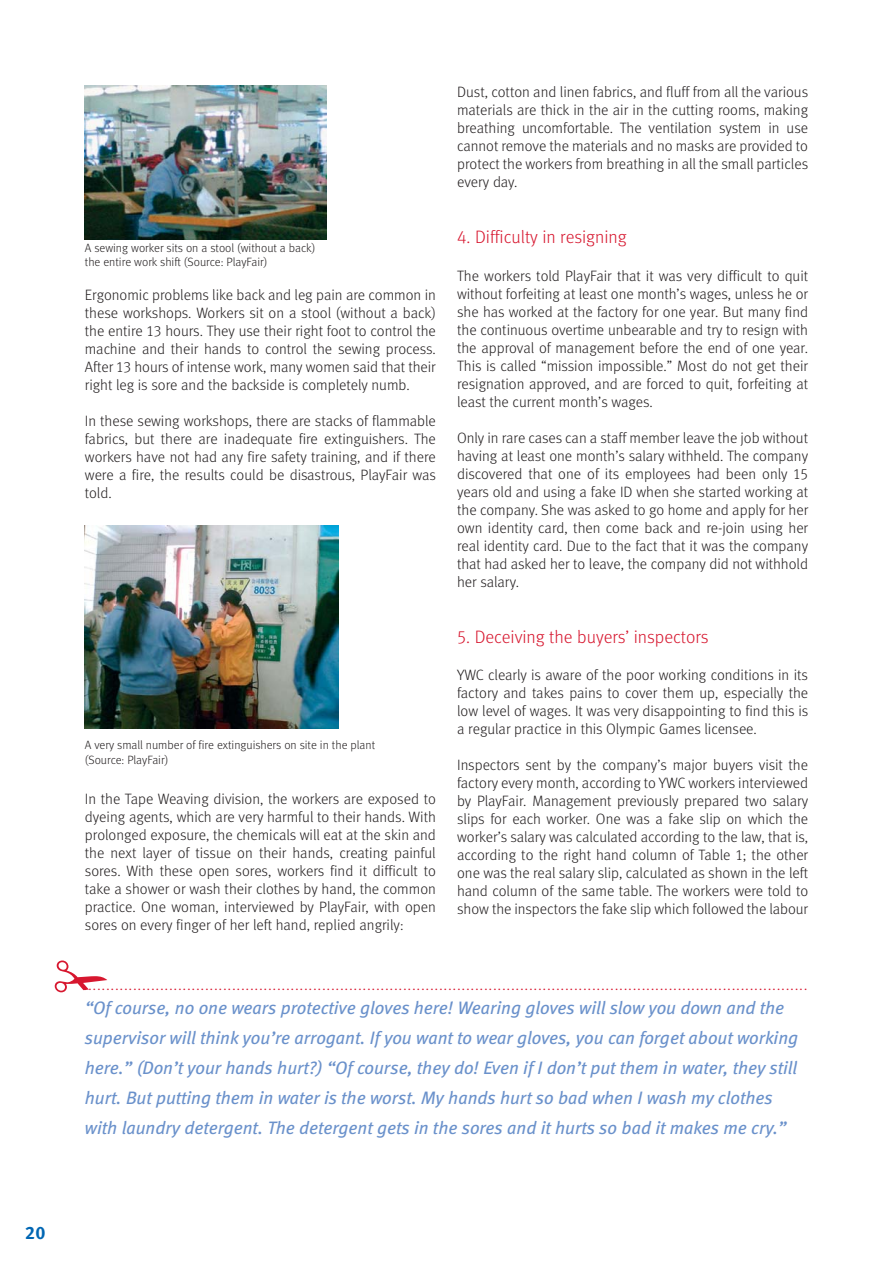
<style>
.page{position:relative;width:893px;height:1263px;background:#fff}
.page>*{position:absolute;margin:0;border:0;box-sizing:border-box;transform-origin:0 0}
.t1{font:italic 18px/30px "Meta Book LF";color:#6a91cb}
.t2{font:18px "Meta Light LF";color:#d7172f}
.t3{font:18px "Meta Bold LF";color:#0066b3}
.t4{font:15px/18px "Meta Light LF";color:#231f20;text-align:justify}
.t5{font:12px/14.4px "Meta Light LF";color:#231f20}
.t6{font:9px "Meta Bold LF";color:#d7172f}
</style>
<div class="page">
<img style="left:85px;top:525px;width:254px;height:203px">
<img style="left:85px;top:85px;width:241px;height:154px">
<p class="t3" style="left:25px;top:1226px;width:22px">20</p>
<p class="t5" style="left:85px;top:242px;width:232px">A sewing worker sits on a stool (without a back) the entire work shift (Source: PlayFair)</p>
<p class="t4" style="left:85px;top:287px;width:352px">Ergonomic problems like back and leg pain are common in these workshops. Workers sit on a stool (without a back) the entire 13 hours. They use their right foot to control the machine and their hands to control the sewing process.<br>After 13 hours of intense work, many women said that their right leg is sore and the backside is completely numb.</p>
<p class="t4" style="left:85px;top:413px;width:352px">In these sewing workshops, there are stacks of flammable fabrics, but there are inadequate fire extinguishers. The workers have not had any fire safety training, and if there were a fire, the results could be disastrous, PlayFair was told.</p>
<p class="t5" style="left:85px;top:739px;width:292px">A very small number of fire extinguishers on site in the plant (Source: PlayFair)</p>
<p class="t4" style="left:85px;top:791px;width:352px">In the Tape Weaving division, the workers are exposed to dyeing agents, which are very harmful to their hands. With prolonged exposure, the chemicals will eat at the skin and the next layer of tissue on their hands, creating painful sores. With these open sores, workers find it difficult to take a shower or wash their clothes by hand, the common practice. One woman, interviewed by PlayFair, with open sores on every finger of her left hand, replied angrily:</p>
<p class="t4" style="left:457px;top:84px;width:352px">Dust, cotton and linen fabrics, and fluff from all the various materials are thick in the air in the cutting rooms, making breathing uncomfortable. The ventilation system in use cannot remove the materials and no masks are provided to protect the workers from breathing in all the small particles every day.</p>
<p class="t2" style="left:457px;top:231px;width:171px">4. Difficulty in resigning</p>
<p class="t4" style="left:457px;top:268px;width:352px">The workers told PlayFair that it was very difficult to quit without forfeiting at least one month’s wages, unless he or she has worked at the factory for one year. But many find the continuous overtime unbearable and try to resign with the approval of management before the end of one year.<br>This is called “mission impossible.” Most do not get their resignation approved, and are forced to quit, forfeiting at least the current month’s wages.</p>
<p class="t4" style="left:457px;top:430px;width:352px">Only in rare cases can a staff member leave the job without having at least one month’s salary withheld. The company discovered that one of its employees had been only 15 years old and using a fake ID when she started working at the company. She was asked to go home and apply for her own identity card, then come back and re-join using her real identity card. Due to the fact that it was the company that had asked her to leave, the company did not withhold her salary.</p>
<p class="t2" style="left:457px;top:630px;width:253px">5. Deceiving the buyers’ inspectors</p>
<p class="t4" style="left:457px;top:668px;width:352px">YWC clearly is aware of the poor working conditions in its factory and takes pains to cover them up, especially the low level of wages. It was very disappointing to find this is a regular practice in this Olympic Games licensee.</p>
<p class="t4" style="left:457px;top:758px;width:352px">Inspectors sent by the company’s major buyers visit the factory every month, according to YWC workers interviewed by PlayFair. Management previously prepared two salary slips for each worker. One was a fake slip on which the worker’s salary was calculated according to the law, that is, according to the right hand column of Table 1; the other one was the real salary slip, calculated as shown in the left hand column of the same table. The workers were told to show the inspectors the fake slip which followed the labour</p>
<p class="t6" style="left:84px;top:984px;width:724px">.................................................................................................................................................................</p>
<p class="t1" style="left:85px;top:995px;width:714px">“Of course, no one wears protective gloves here! Wearing gloves will slow you down and the supervisor will think you’re arrogant. If you want to wear gloves, you can forget about working here.” (Don’t your hands hurt?) “Of course, they do! Even if I don’t put them in water, they still hurt. But putting them in water is the worst. My hands hurt so bad when I wash my clothes with laundry detergent. The detergent gets in the sores and it hurts so bad it makes me cry.”</p>
</div>
